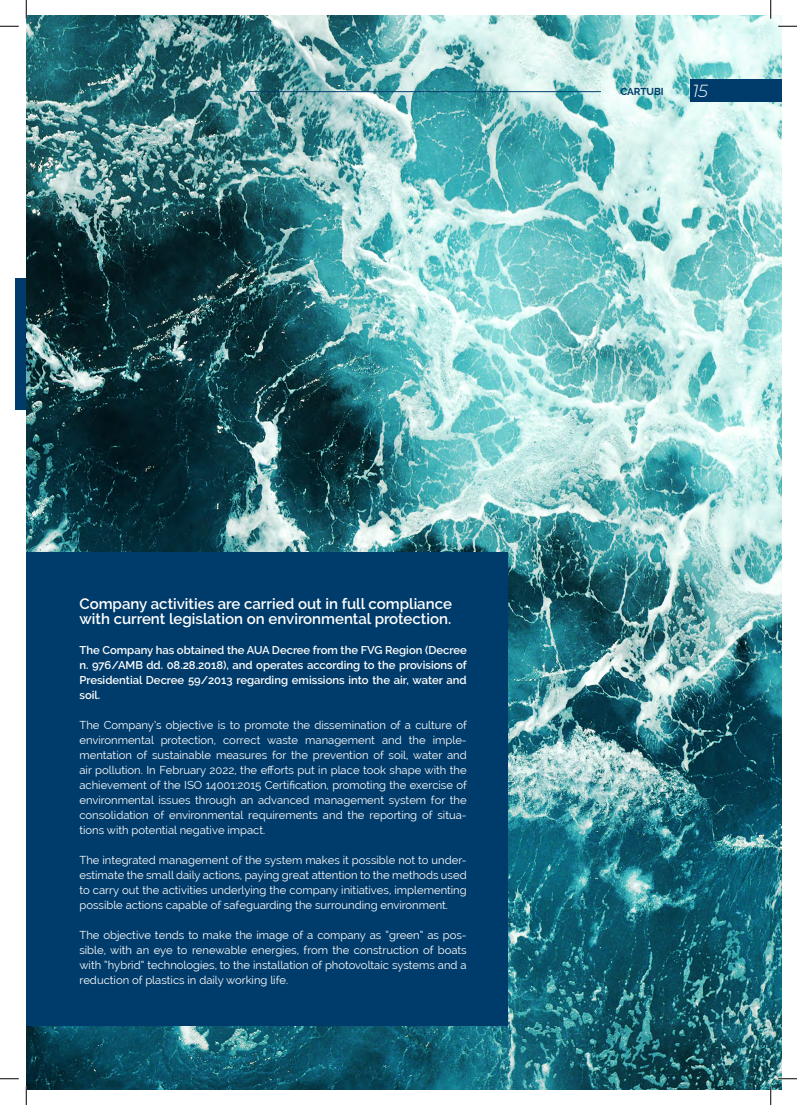
<style>
.page{position:relative;width:797px;height:1105px;background:#fff}
.page>*{position:absolute;margin:0;border:0;box-sizing:border-box;transform-origin:0 0}
.t1{font:italic 300 17.5px "Montserrat";color:#fff}
.Paragraph_Black{font:600 15px/15px "Raleway";color:#fff}
.Paragraph_Black-2{font:11.25px/15px "Raleway";color:#fff;text-align:justify}
.Paragraph_Black-3{font:600 11.25px/15px "Raleway";color:#fff;text-align:justify}
.t2{font:700 10px "Raleway";color:#003c6b}
</style>
<div class="page">
<img style="left:26px;top:16px;width:755px;height:1073px">
<div style="left:26px;top:552px;width:482px;height:473px;background:#003c6b"></div>
<div style="left:16px;top:279px;width:10px;height:131px;background:#003c6b"></div>
<div style="left:690px;top:79px;width:91px;height:23px;background:#003c6b"></div>
<hr style="left:246px;top:91px;width:355px;height:1px;background:#003c6b">
<svg style="left:0;top:25px;width:19px;height:2px"></svg>
<svg style="left:778px;top:25px;width:19px;height:2px"></svg>
<svg style="left:0;top:1078px;width:19px;height:1px"></svg>
<svg style="left:778px;top:1078px;width:19px;height:1px"></svg>
<svg style="left:25px;top:0;width:2px;height:19px"></svg>
<svg style="left:25px;top:1086px;width:2px;height:19px"></svg>
<svg style="left:770px;top:0;width:1px;height:19px"></svg>
<svg style="left:770px;top:1086px;width:1px;height:19px"></svg>
<p class="t2" style="left:620px;top:86px;width:45px">CARTUBI</p>
<h1 class="t1" style="left:692px;top:79px;width:17px">15</h1>
<p class="Paragraph_Black" style="left:79px;top:596px;width:374px">Company activities are carried out in full compliance with current legislation on environmental protection.</p>
<p class="Paragraph_Black-3" style="left:79px;top:642px;width:389px">The Company has obtained the AUA Decree from the FVG Region (Decree n. 976/AMB dd. 08.28.2018), and operates according to the provisions of Presidential Decree 59/2013 regarding emissions into the air, water and soil.</p>
<p class="Paragraph_Black-2" style="left:79px;top:717px;width:389px">The Company’s objective is to promote the dissemination of a culture of environmental protection, correct waste management and the imple&shy;mentation of sustainable measures for the prevention of soil, water and air pollution. In February 2022, the efforts put in place took shape with the achievement of the ISO 14001:2015 Certification, promoting the exercise of environmental issues through an advanced management system for the consolidation of environmental requirements and the reporting of situa&shy;tions with potential negative impact.</p>
<p class="Paragraph_Black-2" style="left:79px;top:852px;width:389px">The integrated management of the system makes it possible not to under&shy;estimate the small daily actions, paying great attention to the methods used to carry out the activities underlying the company initiatives, implementing possible actions capable of safeguarding the surrounding environment.</p>
<p class="Paragraph_Black-2" style="left:79px;top:927px;width:389px">The objective tends to make the image of a company as “green” as pos&shy;sible, with an eye to renewable energies, from the construction of boats with “hybrid” technologies, to the installation of photovoltaic systems and a reduction of plastics in daily working life.</p>
</div>
